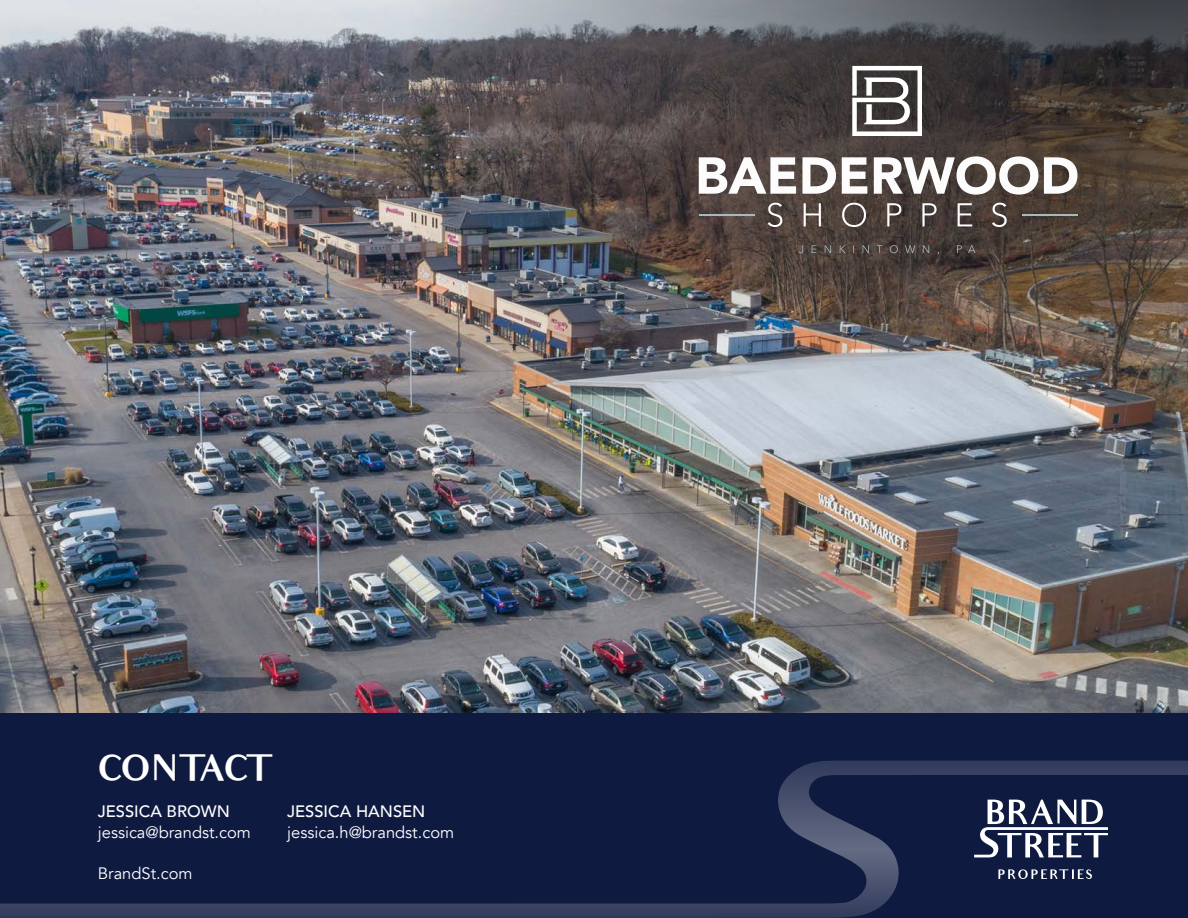
<style>
.page{position:relative;width:1188px;height:918px;background:#fff}
.page>*{position:absolute;margin:0;border:0;box-sizing:border-box;transform-origin:0 0}
.t1{font:700 34.65px "Audrey";letter-spacing:-.02em;color:#fff}
.t2{font:16.5px "Avenir";color:#fff}
.t3{font:500 16.5px "Avenir";color:#fff}
</style>
<div class="page">
<img style="left:0;top:0;width:1188px;height:714px">
<div style="left:0;top:714px;width:1188px;height:204px;background:#0f1a40"></div>
<svg style="left:0;top:761px;width:1188px;height:157px"></svg>
<img style="left:406px;top:0;width:782px;height:399px">
<hr style="left:699px;top:214px;width:56px;height:2px;background:#a7b8c1">
<hr style="left:1022px;top:214px;width:55px;height:2px;background:#a7b8c1">
<svg style="left:699px;top:156px;width:378px;height:39px"></svg>
<svg style="left:768px;top:203px;width:239px;height:24px;background:#625853"></svg>
<svg style="left:799px;top:245px;width:176px;height:10px;background:#514845"></svg>
<svg style="left:852px;top:66px;width:70px;height:70px"></svg>
<p class="t1" style="left:98px;top:749px;width:173px">CONTACT</p>
<p class="t3" style="left:98px;top:797px;width:133px">JESSICA BROWN</p>
<p class="t2" style="left:98px;top:822px;width:155px">jessica@brandst.com</p>
<p class="t2" style="left:98px;top:864px;width:96px">BrandSt.com</p>
<p class="t3" style="left:287px;top:797px;width:140px">JESSICA HANSEN</p>
<p class="t2" style="left:287px;top:822px;width:168px">jessica.h@brandst.com</p>
</div>
